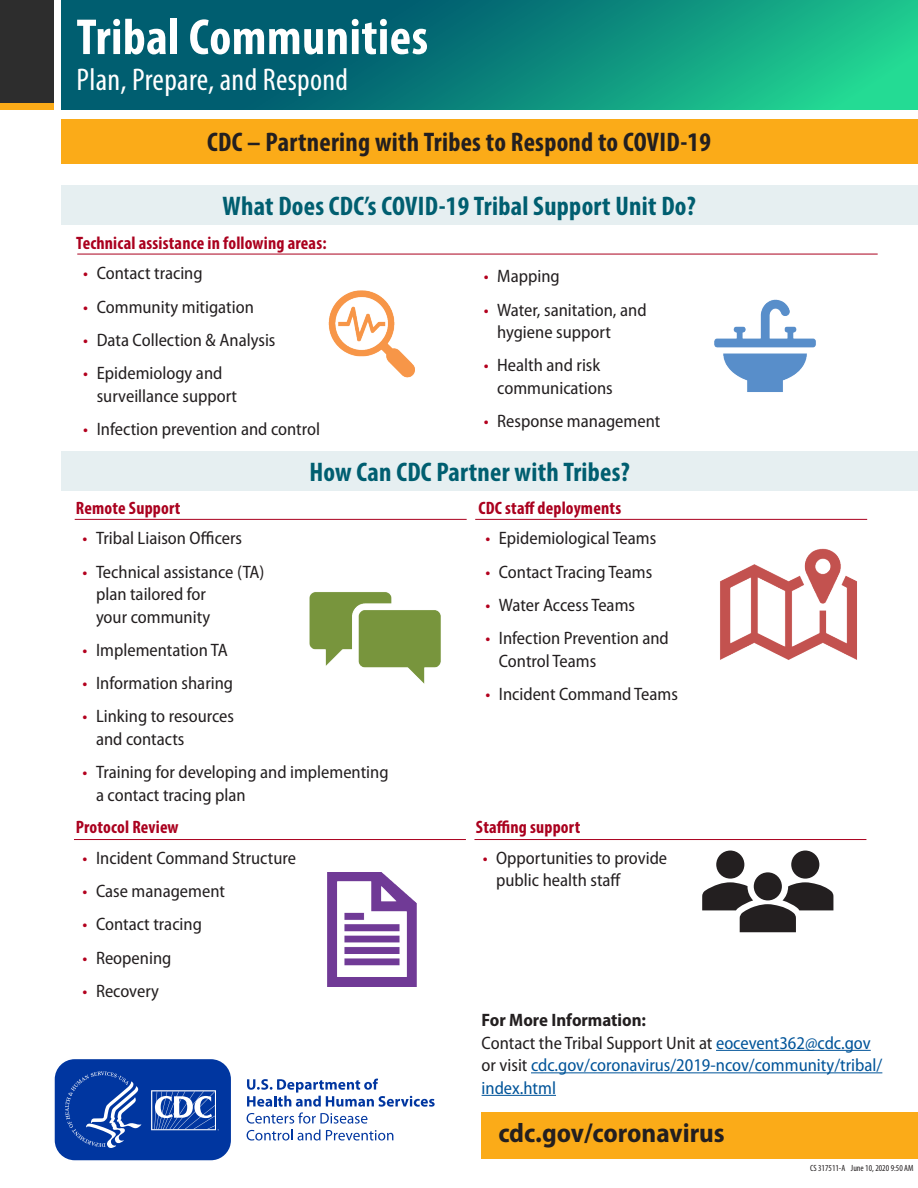
<style>
.page{position:relative;width:918px;height:1188px;background:#fff}
.page>*{position:absolute;margin:0;border:0;box-sizing:border-box;transform-origin:0 0}
.H1_BOLD_WHITE{font:700 condensed 51px "Myriad Pro";letter-spacing:.01em;color:#fff}
.H1_BOLD_WHITE-2{font:condensed 31.5px "Myriad Pro";letter-spacing:.01em;color:#fff}
.H2_copy{font:700 condensed 27px "Myriad Pro";letter-spacing:.01em;color:#231f20}
.H2_copy-2{font:700 condensed 27px "Myriad Pro";letter-spacing:.01em;color:#005e70}
.H2{font:700 condensed 27px "Myriad Pro";letter-spacing:.01em;color:#005e70}
.p_myriad{font:700 semi-condensed 27px "Myriad Pro";color:#231f20}
.t1{font:semi-condensed 18px/22.5px "Myriad Pro";color:#231f20}
.p_myriad-2{font:semi-condensed 18px/22.5px "Myriad Pro";color:#005499}
.t2{font:700 condensed 18px "Myriad Pro";letter-spacing:.01em;color:#aa001e}
.t3{font:condensed 9px "Myriad Pro";color:#231f20}
.s1{color:#b3001e}
.s2{font-weight:700;color:#231f20}
.s3{color:#231f20}
</style>
<div class="page">
<div style="left:62px;top:451px;width:856px;height:40px;background:#e6eff1"></div>
<div style="left:62px;top:119px;width:856px;height:44px;background:#fbab18"></div>
<div style="left:482px;top:1112px;width:436px;height:46px;background:#fbab18"></div>
<div style="left:0;top:102px;width:54px;height:7px;background:#fbab18"></div>
<div style="left:0;top:0;width:54px;height:102px;background:#2d2d2d"></div>
<hr style="left:77px;top:254px;width:801px;height:1px;background:#aa001e">
<hr style="left:75px;top:519px;width:392px;height:1px;background:#aa001e">
<hr style="left:74px;top:839px;width:392px;height:1px;background:#aa001e">
<svg style="left:62px;top:0;width:855px;height:109px;background:#0b857b"></svg>
<div style="left:62px;top:186px;width:856px;height:39px;background:#e6eff1"></div>
<img style="left:328px;top:290px;width:87px;height:88px">
<img style="left:714px;top:299px;width:102px;height:93px">
<img style="left:309px;top:592px;width:132px;height:92px">
<img style="left:720px;top:548px;width:137px;height:112px">
<img style="left:328px;top:872px;width:89px;height:114px">
<div style="left:716px;top:851px;width:28px;height:28px;background:#231f20;border-radius:50%"></div>
<div style="left:791px;top:851px;width:28px;height:28px;background:#231f20;border-radius:50%"></div>
<div style="left:754px;top:872px;width:28px;height:28px;background:#231f20;border-radius:50%"></div>
<svg style="left:702px;top:882px;width:131px;height:50px"></svg>
<hr style="left:475px;top:519px;width:392px;height:1px;background:#aa001e">
<hr style="left:474px;top:839px;width:392px;height:1px;background:#aa001e">
<hr style="left:716px;top:1050px;width:155px;height:1px;background:#005499">
<hr style="left:531px;top:1072px;width:351px;height:1px;background:#005499">
<hr style="left:482px;top:1095px;width:74px;height:1px;background:#005499">
<svg style="left:247px;top:1079px;width:188px;height:45px"></svg>
<svg style="left:247px;top:1130px;width:146px;height:11px"></svg>
<svg style="left:54px;top:1059px;width:177px;height:102px;background:#2251ac"></svg>
<h1 class="H1_BOLD_WHITE" style="left:77px;top:5px;width:353px">Tribal Communities</h1>
<h1 class="H1_BOLD_WHITE-2" style="left:77px;top:61px;width:273px">Plan, Prepare, and Respond</h1>
<h2 class="H2_copy" style="left:207px;top:125px;width:505px">CDC – Partnering with Tribes to Respond to COVID-19</h2>
<h2 class="H2_copy-2" style="left:222px;top:189px;width:475px">What Does CDC’s COVID-19 Tribal Support Unit Do?</h2>
<h3 class="t2" style="left:76px;top:232px;width:252px">Technical assistance in following areas:</h3>
<p class="t1" style="left:83px;top:262px;width:121px"><span class="s1">•</span> Contact tracing</p>
<p class="t1" style="left:83px;top:296px;width:172px"><span class="s1">•</span> Community mitigation</p>
<p class="t1" style="left:83px;top:329px;width:194px"><span class="s1">•</span> Data Collection &amp; Analysis</p>
<p class="t1" style="left:97px;top:362px;width:142px;text-indent:-14px"><span class="s1">•</span> Epidemiology and surveillance support</p>
<p class="t1" style="left:83px;top:418px;width:238px"><span class="s1">•</span> Infection prevention and control</p>
<p class="t1" style="left:484px;top:265px;width:77px"><span class="s1">•</span> Mapping</p>
<p class="t1" style="left:497px;top:299px;width:151px;text-indent:-14px"><span class="s1">•</span> Water, sanitation, and hygiene support</p>
<p class="t1" style="left:497px;top:354px;width:117px;text-indent:-14px"><span class="s1">•</span> Health and risk communications</p>
<p class="t1" style="left:484px;top:410px;width:178px"><span class="s1">•</span> Response management</p>
<h2 class="H2" style="left:309px;top:455px;width:322px">How Can CDC Partner with Tribes?</h2>
<h3 class="t2" style="left:76px;top:497px;width:106px">Remote Support</h3>
<p class="t1" style="left:83px;top:527px;width:161px"><span class="s1">•</span> Tribal Liaison Officers</p>
<p class="t1" style="left:96px;top:561px;width:170px;text-indent:-13px"><span class="s1">•</span> Technical assistance (TA) plan tailored for<br>your community</p>
<p class="t1" style="left:83px;top:639px;width:147px"><span class="s1">•</span> Implementation TA</p>
<p class="t1" style="left:83px;top:672px;width:152px"><span class="s1">•</span> Information sharing</p>
<p class="t1" style="left:96px;top:706px;width:140px;text-indent:-13px"><span class="s1">•</span> Linking to resources and contacts</p>
<p class="t1" style="left:96px;top:761px;width:294px;text-indent:-13px"><span class="s1">•</span> Training for developing and implementing a contact tracing plan</p>
<h3 class="t2" style="left:76px;top:816px;width:104px">Protocol Review</h3>
<p class="t1" style="left:83px;top:847px;width:215px"><span class="s1">•</span> Incident Command Structure</p>
<p class="t1" style="left:83px;top:880px;width:144px"><span class="s1">•</span> Case management</p>
<p class="t1" style="left:83px;top:913px;width:121px"><span class="s1">•</span> Contact tracing</p>
<p class="t1" style="left:83px;top:947px;width:90px"><span class="s1">•</span> Reopening</p>
<p class="t1" style="left:83px;top:980px;width:78px"><span class="s1">•</span> Recovery</p>
<h3 class="t2" style="left:479px;top:497px;width:144px">CDC staff deployments</h3>
<p class="t1" style="left:485px;top:527px;width:173px"><span class="s1">•</span> Epidemiological Teams</p>
<p class="t1" style="left:485px;top:561px;width:168px"><span class="s1">•</span> Contact Tracing Teams</p>
<p class="t1" style="left:485px;top:594px;width:151px"><span class="s1">•</span> Water Access Teams</p>
<p class="t1" style="left:499px;top:627px;width:172px;text-indent:-14px"><span class="s1">•</span> Infection Prevention and<br>Control Teams</p>
<p class="t1" style="left:485px;top:683px;width:194px"><span class="s1">•</span> Incident Command Teams</p>
<h3 class="t2" style="left:476px;top:816px;width:106px">Staffing support</h3>
<p class="t1" style="left:496px;top:847px;width:172px;text-indent:-14px"><span class="s1">•</span> Opportunities to provide public health staff</p>
<p class="p_myriad-2" style="left:482px;top:1009px;width:402px"><span class="s2">For More Information:<br></span><span class="s3">Contact the Tribal Support Unit at</span> eocevent362@cdc.gov <span class="s3">or visit</span> cdc.gov/coronavirus/2019-ncov/community/tribal/ index.html</p>
<p class="p_myriad" style="left:498px;top:1118px;width:228px">cdc.gov/coronavirus</p>
<p class="t3" style="left:810px;top:1163px;width:105px">CS 317511-A June 10, 2020 9:50 AM</p>
</div>
